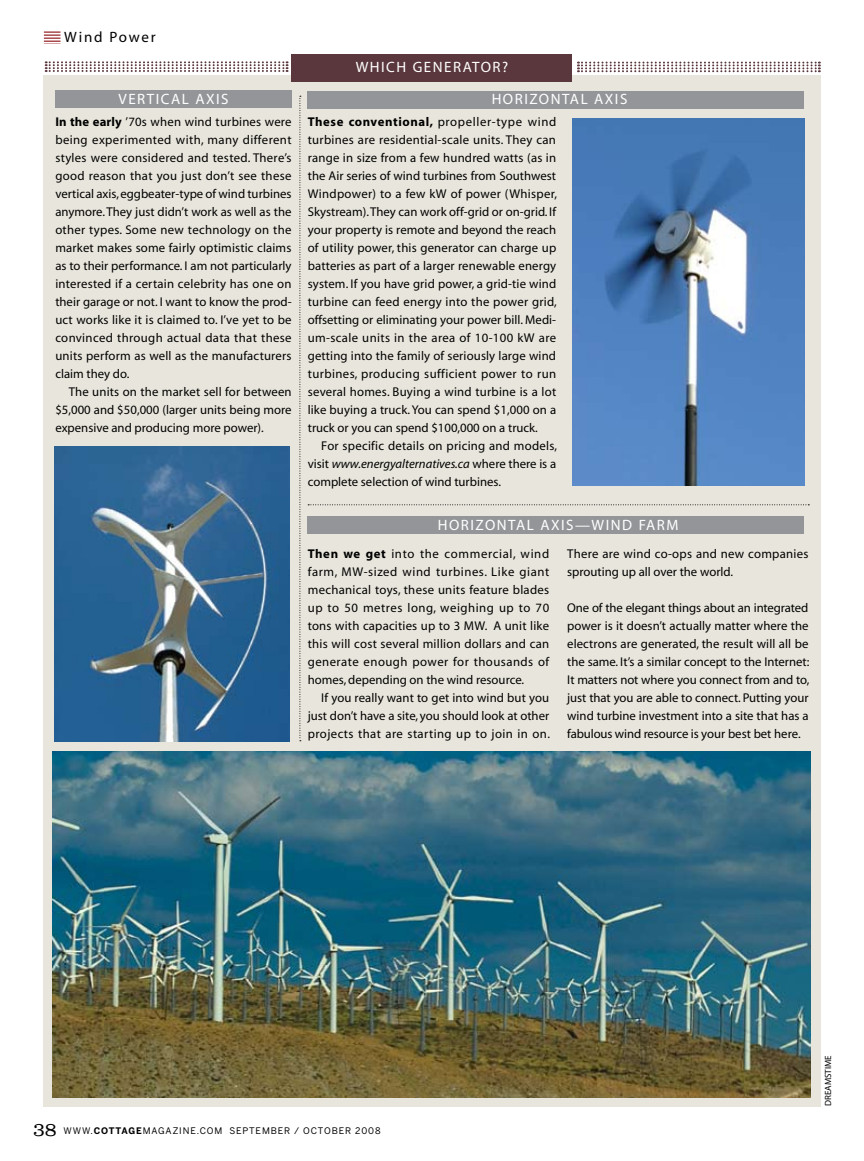
<style>
.page{position:relative;width:864px;height:1161px;background:#fff}
.page>*{position:absolute;margin:0;border:0;box-sizing:border-box;transform-origin:0 0}
.t1{font:15px "Myriad";letter-spacing:.1em;color:#fff}
.t2{font:15px "Myriad";letter-spacing:.12em;color:#000}
.t3{font:12.75px/18px "Myriad";color:#000;text-align:justify}
.t4{font:9px "Benton Sans";letter-spacing:.1em;color:#000}
.t5{font:9px "Myriad";color:#000}
.s1{font-weight:700}
.s2{font-style:italic}
.s3{font-family:"Clarendon";font-weight:300;font-size:19.5px}
</style>
<div class="page">
<div style="left:43px;top:75px;width:778px;height:1032px;background:#e8e6dc"></div>
<div style="left:308px;top:91px;width:496px;height:17px;background:#939598"></div>
<svg style="left:44px;top:32px;width:16px;height:12px"></svg>
<svg style="left:46px;top:61px;width:242px;height:11px"></svg>
<div style="left:292px;top:54px;width:280px;height:28px;background:#5a373d"></div>
<svg style="left:578px;top:62px;width:242px;height:10px"></svg>
<img style="left:572px;top:119px;width:233px;height:367px">
<img style="left:55px;top:447px;width:235px;height:294px">
<img style="left:53px;top:752px;width:758px;height:346px">
<svg style="left:300px;top:96px;width:1px;height:645px"></svg>
<svg style="left:308px;top:504px;width:501px;height:1px"></svg>
<div style="left:56px;top:91px;width:236px;height:17px;background:#939598"></div>
<div style="left:308px;top:516px;width:496px;height:17px;background:#939598"></div>
<p class="t2" style="left:64px;top:29px;width:93px">Wind Power</p>
<p class="t1" style="left:118px;top:92px;width:20px">Vertical</p>
<p class="t1" style="left:195px;top:92px;width:35px">Axis</p>
<p class="t3" style="left:55px;top:113px;width:238px"><span class="s1">In the early</span> ’70s when wind turbines were being experimented with, many different styles were considered and tested. There’s good reason that you just don’t see these vertical axis, eggbeater-type of wind turbines anymore. They just didn’t work as well as the other types. Some new technology on the market makes some fairly optimistic claims as to their performance. I am not particularly interested if a certain celebrity has one on their garage or not. I want to know the prod&shy;uct works like it is claimed to. I’ve yet to be convinced through actual data that these units perform as well as the manufacturers claim they do.</p>
<p class="t3" style="left:55px;top:383px;width:238px;text-indent:14px">The units on the market sell for between $5,000 and $50,000 (larger units being more expensive and producing more power).</p>
<p class="t1" style="left:356px;top:60px;width:24px">Which</p>
<p class="t1" style="left:413px;top:60px;width:22px">Generat</p>
<p class="t1" style="left:481px;top:60px;width:29px">or?</p>
<p class="t1" style="left:492px;top:92px;width:69px">Horizontal</p>
<p class="t1" style="left:594px;top:92px;width:35px">Axis</p>
<p class="t3" style="left:308px;top:113px;width:251px"><span class="s1">These conventional,</span> propeller-type wind turbines are residential-scale units. They can range in size from a few hundred watts (as in the Air series of wind turbines from Southwest Windpower) to a few kW of power (Whisper, Skystream). They can work off-grid or on-grid. If your property is remote and beyond the reach of utility power, this generator can charge up batteries as part of a larger renewable energy system. If you have grid power, a grid-tie wind turbine can feed energy into the power grid, offsetting or eliminating your power bill. Medi&shy;um-scale units in the area of 10-100 kW are getting into the family of seriously large wind turbines, producing sufficient power to run several homes. Buying a wind turbine is a lot like buying a truck. You can spend $1,000 on a truck or you can spend $100,000 on a truck.</p>
<p class="t3" style="left:308px;top:437px;width:251px;text-indent:14px">For specific details on pricing and models, visit <span class="s2">www.energyalternatives.ca</span> where there is a complete selection of wind turbines.</p>
<p class="t1" style="left:438px;top:518px;width:69px">Horizontal</p>
<p class="t1" style="left:540px;top:518px;width:75px">Axis—Wind</p>
<p class="t1" style="left:639px;top:518px;width:19px">Farm</p>
<p class="t3" style="left:308px;top:545px;width:243px"><span class="s1">Then we get</span> into the commercial, wind farm, MW-sized wind turbines. Like giant mechanical toys, these units feature blades up to 50 metres long, weighing up to 70 tons with capacities up to 3 MW. A unit like this will cost several million dollars and can generate enough power for thousands of homes, depending on the wind resource.</p>
<p class="t3" style="left:308px;top:689px;width:244px;text-indent:14px">If you really want to get into wind but you just don’t have a site, you should look at other projects that are starting up to join in on.</p>
<p class="t3" style="left:567px;top:545px;width:243px">There are wind co-ops and new companies sprouting up all over the world.</p>
<p class="t3" style="left:567px;top:599px;width:244px">One of the elegant things about an integrated power is it doesn’t actually matter where the electrons are generated, the result will all be the same. It’s a similar concept to the Internet:<br>It matters not where you connect from and to, just that you are able to connect. Putting your wind turbine investment into a site that has a fabulous wind resource is your best bet here.</p>
<p class="t4" style="left:33px;top:1125px;width:349px"><span class="s3">38</span> WWW.<span class="s1">COTTAGE</span>MAGAZINE.COM SEPTEMBER / OCTOBER 2008</p>
<p class="t5" style="left:824px;top:1106px;width:52px;rotate:-90deg">dreamstime</p>
</div>
